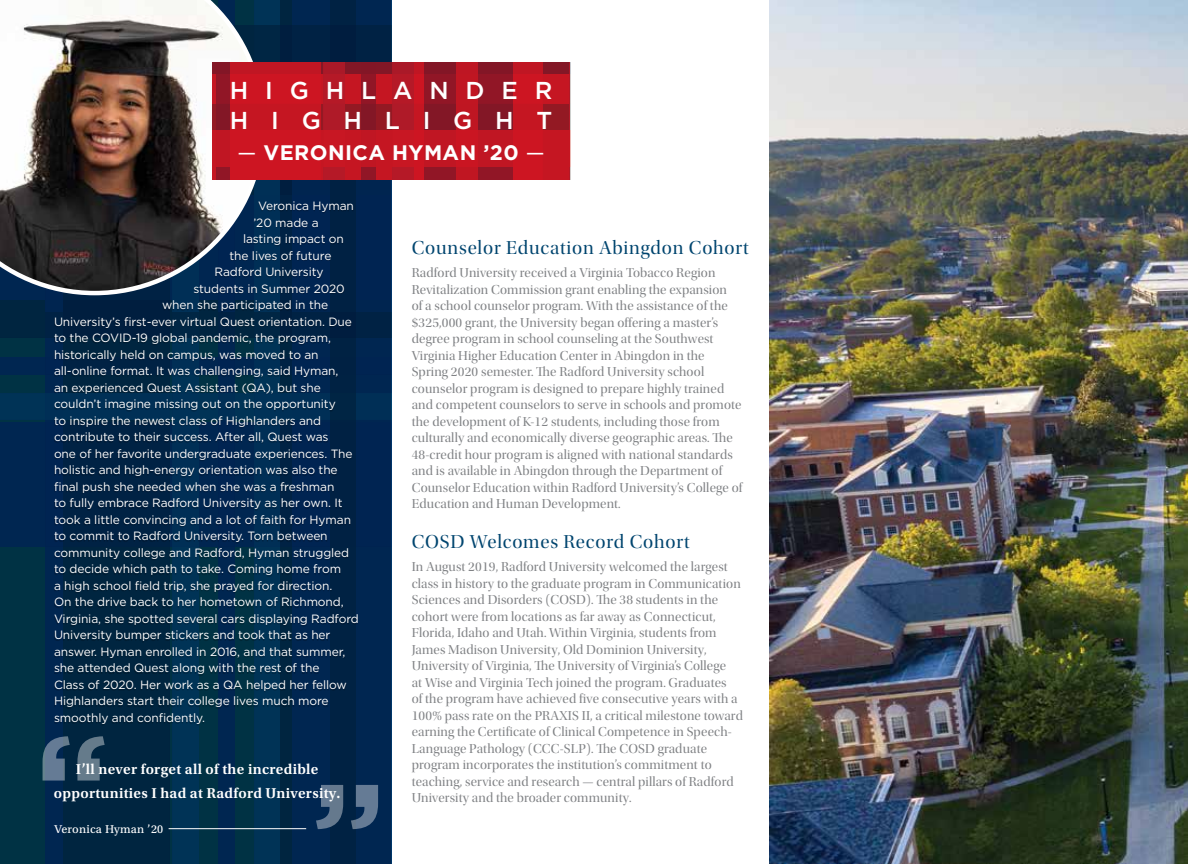
<style>
.page{position:relative;width:1188px;height:864px;background:#fff}
.page>*{position:absolute;margin:0;border:0;box-sizing:border-box;transform-origin:0 0}
.t1{font:500 24.45px/30.6px "Gotham";letter-spacing:.69em;color:#fff}
.t2{font:700 21px "Gotham";letter-spacing:.02em;color:#fff}
.t3{font:19.5px "Utopia Std Disp";letter-spacing:.04em;color:#00456f}
.t4{font:600 15px/24px "Utopia Std";letter-spacing:.02em;color:#fff;text-align:center}
.t5{font:13.5px/16.5px "Utopia Std Disp";letter-spacing:.01em;color:#808285}
.t6{font:12px "Gotham";letter-spacing:-.01em;color:#fff}
.t7{font:12px "Utopia Std Capt";letter-spacing:.02em;color:#fff}
.s1{font-weight:400}
</style>
<div class="page">
<div style="left:0;top:0;width:392px;height:864px;background:#002651"></div>
<img style="left:770px;top:0;width:418px;height:864px">
<div style="left:54px;top:203px;width:304px;height:522px;background:#000;opacity:.3"></div>
<svg style="left:0;top:530px;width:392px;height:334px"></svg>
<hr style="left:169px;top:828px;width:137px;height:1px;background:#fff">
<svg style="left:881px;top:103px;width:1px;height:27px"></svg>
<svg style="left:905px;top:103px;width:1px;height:27px"></svg>
<svg style="left:881px;top:166px;width:1px;height:13px"></svg>
<svg style="left:905px;top:166px;width:1px;height:13px"></svg>
<svg style="left:0;top:0;width:571px;height:423px"></svg>
<div style="left:456px;top:62px;width:22px;height:11px;background:#be1623"></div>
<div style="left:456px;top:130px;width:22px;height:36px;background:#ca1522"></div>
<h1 class="t1" style="left:230px;top:75px;width:324px">HIGHLANDER<br>HIGHLIGHT</h1>
<h2 class="t2" style="left:238px;top:139px;width:309px"><span class="s1">—</span> VERONICA HYMAN ’20 <span class="s1">—</span></h2>
<p class="t6" style="left:258px;top:199px;width:97px">Veronica Hyman</p>
<p class="t6" style="left:254px;top:215px;width:67px">’20 made a</p>
<p class="t6" style="left:243px;top:232px;width:102px">lasting impact on</p>
<p class="t6" style="left:230px;top:248px;width:103px">the lives of future</p>
<p class="t6" style="left:214px;top:265px;width:111px">Radford University</p>
<p class="t6" style="left:194px;top:281px;width:153px">students in Summer 2020</p>
<p class="t6" style="left:162px;top:298px;width:168px">when she participated in the</p>
<p class="t6" style="left:54px;top:314px;width:299px">University’s first-ever virtual Quest orientation. Due</p>
<p class="t6" style="left:54px;top:331px;width:279px">to the COVID-19 global pandemic, the program,</p>
<p class="t6" style="left:54px;top:347px;width:266px">historically held on campus, was moved to an</p>
<p class="t6" style="left:54px;top:364px;width:286px">all-online format. It was challenging, said Hyman,</p>
<p class="t6" style="left:54px;top:380px;width:268px">an experienced Quest Assistant (QA), but she</p>
<p class="t6" style="left:54px;top:397px;width:283px">couldn’t imagine missing out on the opportunity</p>
<p class="t6" style="left:54px;top:413px;width:269px">to inspire the newest class of Highlanders and</p>
<p class="t6" style="left:54px;top:430px;width:276px">contribute to their success. After all, Quest was</p>
<p class="t6" style="left:54px;top:446px;width:300px">one of her favorite undergraduate experiences. The</p>
<p class="t6" style="left:54px;top:463px;width:285px">holistic and high-energy orientation was also the</p>
<p class="t6" style="left:54px;top:479px;width:282px">final push she needed when she was a freshman</p>
<p class="t6" style="left:54px;top:496px;width:290px">to fully embrace Radford University as her own. It</p>
<p class="t6" style="left:54px;top:512px;width:299px">took a little convincing and a lot of faith for Hyman</p>
<p class="t6" style="left:54px;top:529px;width:275px">to commit to Radford University. Torn between</p>
<p class="t6" style="left:54px;top:545px;width:297px">community college and Radford, Hyman struggled</p>
<p class="t6" style="left:54px;top:562px;width:289px">to decide which path to take. Coming home from</p>
<p class="t6" style="left:54px;top:578px;width:280px">a high school field trip, she prayed for direction.</p>
<p class="t6" style="left:54px;top:595px;width:291px">On the drive back to her hometown of Richmond,</p>
<p class="t6" style="left:54px;top:611px;width:306px">Virginia, she spotted several cars displaying Radford</p>
<p class="t6" style="left:54px;top:628px;width:278px">University bumper stickers and took that as her</p>
<p class="t6" style="left:54px;top:644px;width:293px">answer. Hyman enrolled in 2016, and that summer,</p>
<p class="t6" style="left:54px;top:661px;width:267px">she attended Quest along with the rest of the</p>
<p class="t6" style="left:54px;top:677px;width:294px">Class of 2020. Her work as a QA helped her fellow</p>
<p class="t6" style="left:54px;top:694px;width:276px">Highlanders start their college lives much more</p>
<p class="t6" style="left:54px;top:710px;width:152px">smoothly and confidently.</p>
<p class="t4" style="left:54px;top:757px;width:288px">I’ll never forget all of the incredible opportunities I had at Radford University.</p>
<p class="t7" style="left:54px;top:822px;width:110px">Veronica Hyman ’20</p>
<h3 class="t3" style="left:412px;top:238px;width:339px">Counselor Education Abingdon Cohort</h3>
<p class="t5" style="left:412px;top:265px;width:332px">Radford University received a Virginia Tobacco Region Revitalization Commission grant enabling the expansion<br>of a school counselor program. With the assistance of the $325,000 grant, the University began offering a master’s degree program in school counseling at the Southwest Virginia Higher Education Center in Abingdon in the Spring 2020 semester. The Radford University school counselor program is designed to prepare highly trained and competent counselors to serve in schools and promote the development of K-12 students, including those from culturally and economically diverse geographic areas. The 48-credit hour program is aligned with national standards and is available in Abingdon through the Department of Counselor Education within Radford University’s College of Education and Human Development.</p>
<h3 class="t3" style="left:412px;top:532px;width:279px">COSD Welcomes Record Cohort</h3>
<p class="t5" style="left:412px;top:559px;width:333px">In August 2019, Radford University welcomed the largest class in history to the graduate program in Communication Sciences and Disorders (COSD). The 38 students in the cohort were from locations as far away as Connecticut, Florida, Idaho and Utah. Within Virginia, students from James Madison University, Old Dominion University, University of Virginia, The University of Virginia’s College<br>at Wise and Virginia Tech joined the program. Graduates<br>of the program have achieved five consecutive years with a 100% pass rate on the PRAXIS II, a critical milestone toward earning the Certificate of Clinical Competence in Speech-Language Pathology (CCC-SLP). The COSD graduate program incorporates the institution’s commitment to teaching, service and research — central pillars of Radford University and the broader community.</p>
</div>
